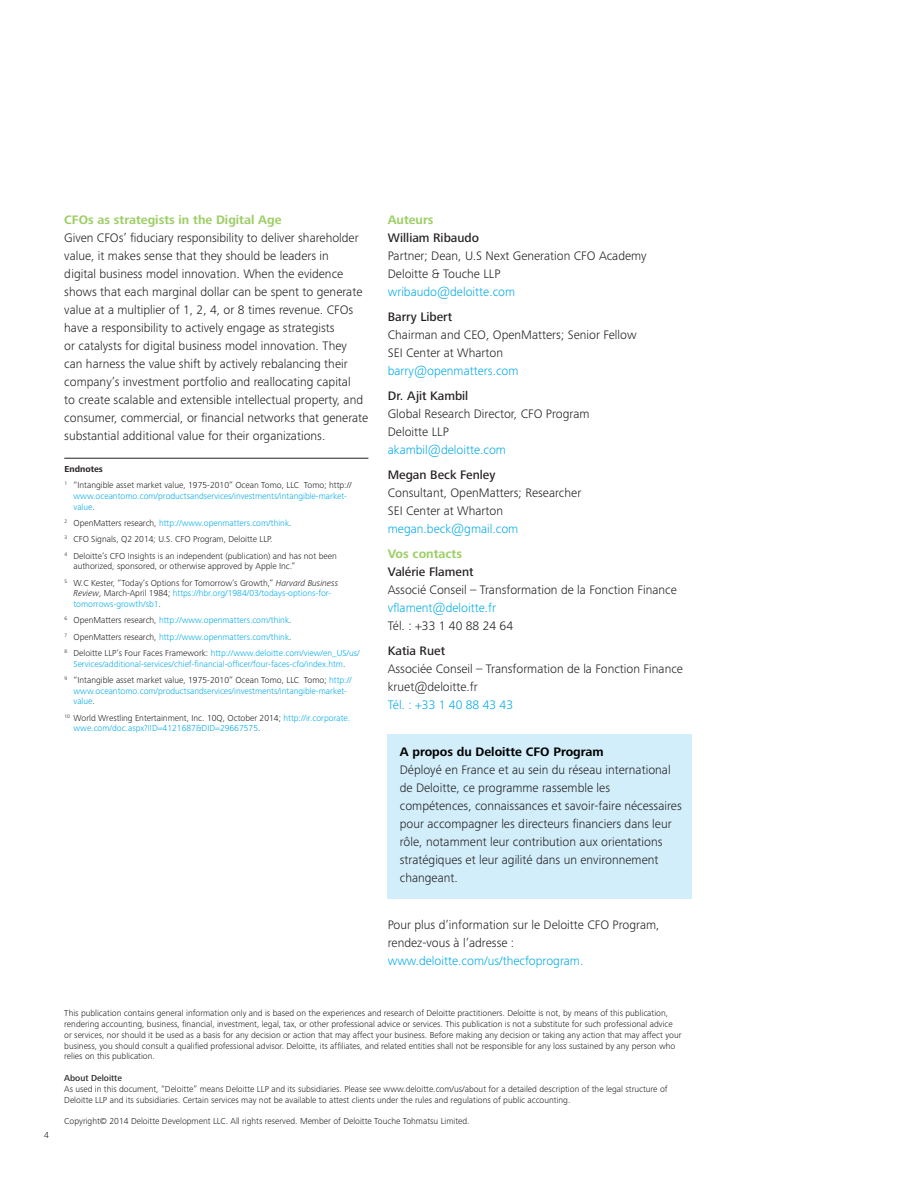
<style>
.page{position:relative;width:918px;height:1188px;background:#fff}
.page>*{position:absolute;margin:0;border:0;box-sizing:border-box;transform-origin:0 0}
.t1{font:300 12.75px/18px "Frutiger Next Pro";color:#231f20}
.t2{font:300 12.75px/18px "Frutiger Next Pro";color:#221e1f}
.t3{font:300 12.75px "Frutiger Next Pro";color:#00abe7}
.t4{font:500 12.75px "Frutiger Next Pro";color:#231f20}
.t5{font:700 12.75px "Frutiger Next Pro";color:#9dce66}
.t6{font:700 12.75px "Frutiger Next Pro";color:#000}
.t7{font:300 9px/10.8px "Frutiger Next Pro";color:#231f20}
.t8{font:300 9px/10.8px "Frutiger Next Pro";color:#00abe7}
.t9{font:500 9px "Frutiger Next Pro";color:#231f20}
.t10{font:700 9px "Frutiger Next Pro";color:#231f20}
.s1{color:#231f20}
.s2{font-style:italic}
.s3{color:#00abe7}
</style>
<div class="page">
<div style="left:388px;top:734px;width:304px;height:165px;background:#d2eefa"></div>
<hr style="left:64px;top:458px;width:304px;height:1px;background:#231f20">
<p class="t5" style="left:64px;top:213px;width:219px">CFOs as strategists in the Digital Age</p>
<p class="t1" style="left:64px;top:229px;width:306px">Given CFOs’ fiduciary responsibility to deliver shareholder value, it makes sense that they should be leaders in<br>digital business model innovation. When the evidence shows that each marginal dollar can be spent to generate value at a multiplier of 1, 2, 4, or 8 times revenue. CFOs have a responsibility to actively engage as strategists<br>or catalysts for digital business model innovation. They can harness the value shift by actively rebalancing their company’s investment portfolio and reallocating capital<br>to create scalable and extensible intellectual property, and consumer, commercial, or financial networks that generate substantial additional value for their organizations.</p>
<p class="t10" style="left:64px;top:464px;width:40px">Endnotes</p>
<p class="t8" style="left:74px;top:480px;width:280px;text-indent:-9px"><sup>1</sup> <span class="s1">“Intangible asset market value, 1975-2010” Ocean Tomo, LLC Tomo; http:// </span>www.oceantomo.com/productsandservices/investments/intangible-market&shy;value<span class="s1">.</span></p>
<p class="t8" style="left:64px;top:518px;width:228px"><sup>2</sup> <span class="s1">OpenMatters research,</span> http://www.openmatters.com/think<span class="s1">.</span></p>
<p class="t7" style="left:64px;top:534px;width:210px"><sup>3</sup> CFO Signals, Q2 2014; U.S. CFO Program, Deloitte LLP.</p>
<p class="t7" style="left:74px;top:550px;width:265px;text-indent:-9px"><sup>4</sup> Deloitte’s CFO Insights is an independent (publication) and has not been authorized, sponsored, or otherwise approved by Apple Inc.”</p>
<p class="t7" style="left:74px;top:577px;width:266px;text-indent:-9px"><sup>5</sup> W.C Kester, “Today’s Options for Tomorrow’s Growth,” <span class="s2">Harvard Business<br>Review</span>, March-April 1984; <span class="s3">https://hbr.org/1984/03/todays-options-for&shy;tomorrows-growth/sb1</span>.</p>
<p class="t8" style="left:64px;top:615px;width:228px"><sup>6</sup> <span class="s1">OpenMatters research,</span> http://www.openmatters.com/think<span class="s1">.</span></p>
<p class="t8" style="left:64px;top:631px;width:228px"><sup>7</sup> <span class="s1">OpenMatters research,</span> http://www.openmatters.com/think<span class="s1">.</span></p>
<p class="t8" style="left:64px;top:647px;width:297px;text-align:center"><sup>8</sup> <span class="s1">Deloitte LLP’s Four Faces Framework:</span> http://www.deloitte.com/view/en_US/us/<br>Services/additional-services/chief-financial-officer/four-faces-cfo/index.htm<span class="s1">.</span></p>
<p class="t8" style="left:74px;top:674px;width:280px;text-indent:-9px"><sup>9</sup> <span class="s1">“Intangible asset market value, 1975-2010” Ocean Tomo, LLC Tomo;</span> http:// www.oceantomo.com/productsandservices/investments/intangible-market&shy;value<span class="s1">.</span></p>
<p class="t8" style="left:74px;top:712px;width:278px;text-indent:-9px"><sup>10</sup> <span class="s1">World Wrestling Entertainment, Inc. 10Q, October 2014;</span> http://ir.corporate. wwe.com/doc.aspx?IID=4121687&amp;DID=29667575<span class="s1">.</span></p>
<p class="t5" style="left:388px;top:213px;width:47px">Auteurs</p>
<p class="t4" style="left:388px;top:231px;width:93px">William Ribaudo</p>
<p class="t1" style="left:388px;top:247px;width:260px">Partner; Dean, U.S Next Generation CFO Academy</p>
<p class="t1" style="left:388px;top:265px;width:114px">Deloitte &amp; Touche LLP</p>
<p class="t3" style="left:388px;top:285px;width:129px">wribaudo@deloitte.com</p>
<p class="t4" style="left:388px;top:310px;width:66px">Barry Libert</p>
<p class="t1" style="left:388px;top:326px;width:250px">Chairman and CEO, OpenMatters; Senior Fellow<br>SEI Center at Wharton</p>
<p class="t3" style="left:388px;top:364px;width:132px">barry@openmatters.com</p>
<p class="t4" style="left:388px;top:389px;width:82px">Dr. Ajit Kambil</p>
<p class="t1" style="left:388px;top:405px;width:203px">Global Research Director, CFO Program</p>
<p class="t1" style="left:388px;top:423px;width:62px">Deloitte LLP</p>
<p class="t3" style="left:388px;top:443px;width:120px">akambil@deloitte.com</p>
<p class="t4" style="left:388px;top:468px;width:109px">Megan Beck Fenley</p>
<p class="t1" style="left:388px;top:484px;width:195px">Consultant, OpenMatters; Researcher<br>SEI Center at Wharton</p>
<p class="t3" style="left:388px;top:522px;width:132px">megan.beck@gmail.com</p>
<p class="t5" style="left:388px;top:547px;width:76px">Vos contacts</p>
<p class="t4" style="left:388px;top:565px;width:87px">Valérie Flament</p>
<p class="t1" style="left:388px;top:581px;width:291px">Associé Conseil – Transformation de la Fonction Finance</p>
<p class="t3" style="left:388px;top:601px;width:110px">vflament@deloitte.fr</p>
<p class="t1" style="left:388px;top:617px;width:127px">Tél. : +33 1 40 88 24 64</p>
<p class="t4" style="left:388px;top:644px;width:59px">Katia Ruet</p>
<p class="t1" style="left:388px;top:660px;width:297px">Associée Conseil – Transformation de la Fonction Finance</p>
<p class="t1" style="left:388px;top:678px;width:91px">kruet@deloitte.fr</p>
<p class="t3" style="left:388px;top:698px;width:127px">Tél. : +33 1 40 88 43 43</p>
<p class="t6" style="left:400px;top:745px;width:205px">A propos du Deloitte CFO Program</p>
<p class="t2" style="left:400px;top:761px;width:283px">Déployé en France et au sein du réseau international de Deloitte, ce programme rassemble les compétences, connaissances et savoir-faire nécessaires pour accompagner les directeurs financiers dans leur rôle, notamment leur contribution aux orientations stratégiques et leur agilité dans un environnement changeant.</p>
<p class="t1" style="left:388px;top:916px;width:273px">Pour plus d’information sur le Deloitte CFO Program, rendez-vous à l’adresse : <span class="s3">www.deloitte.com/us/thecfoprogram.</span></p>
<p class="t7" style="left:44px;top:1130px;width:6px">4</p>
<p class="t7" style="left:64px;top:1008px;width:619px">This publication contains general information only and is based on the experiences and research of Deloitte practitioners. Deloitte is not, by means of this publication, rendering accounting, business, financial, investment, legal, tax, or other professional advice or services. This publication is not a substitute for such professional advice or services, nor should it be used as a basis for any decision or action that may affect your business. Before making any decision or taking any action that may affect your business, you should consult a qualified professional advisor. Deloitte, its affiliates, and related entities shall not be responsible for any loss sustained by any person who relies on this publication.</p>
<p class="t9" style="left:64px;top:1073px;width:59px">About Deloitte</p>
<p class="t7" style="left:64px;top:1083px;width:605px">As used in this document, “Deloitte” means Deloitte LLP and its subsidiaries. Please see www.deloitte.com/us/about for a detailed description of the legal structure of<br>Deloitte LLP and its subsidiaries. Certain services may not be available to attest clients under the rules and regulations of public accounting.</p>
<p class="t7" style="left:64px;top:1116px;width:407px">Copyright© 2014 Deloitte Development LLC. All rights reserved. Member of Deloitte Touche Tohmatsu Limited.</p>
</div>
